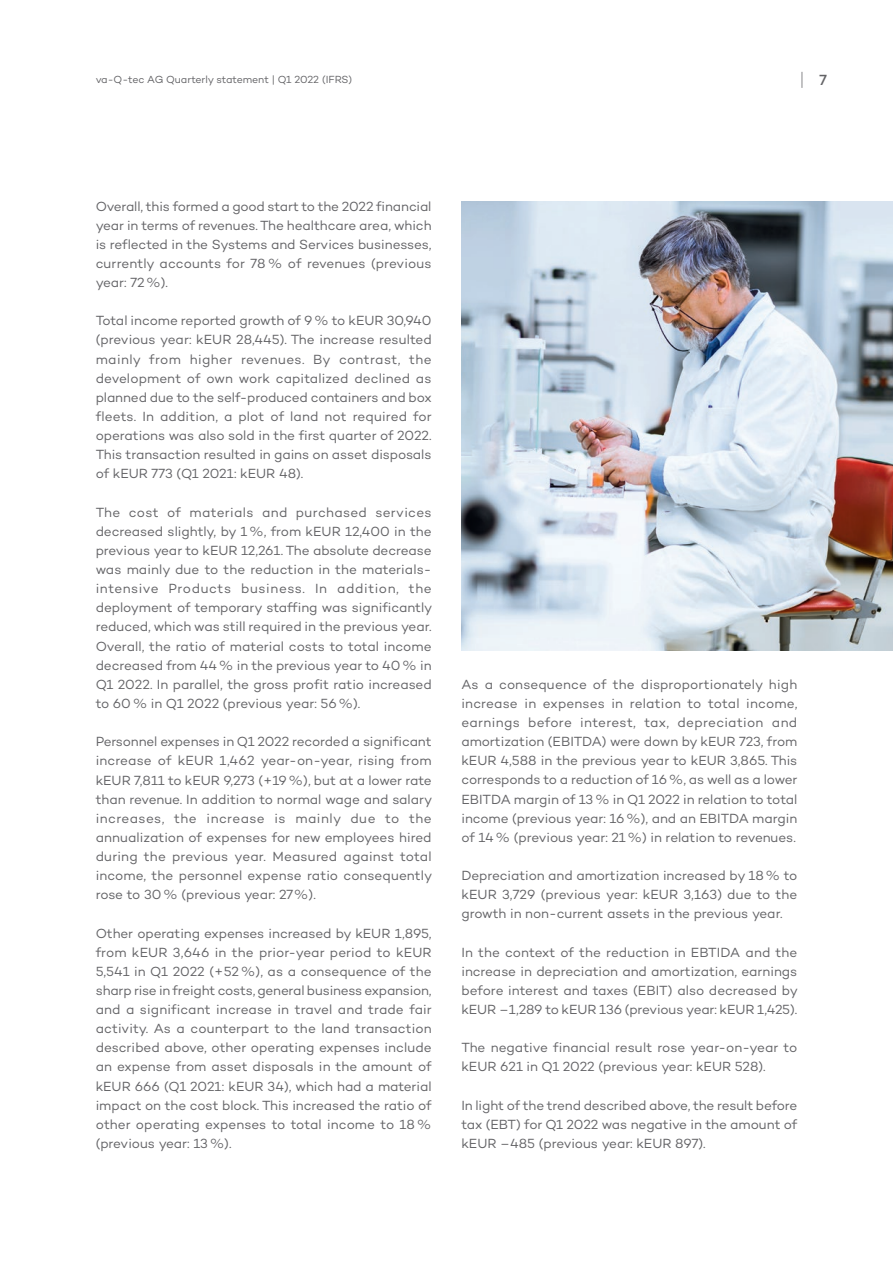
<style>
.page{position:relative;width:893px;height:1263px;background:#fff}
.page>*{position:absolute;margin:0;border:0;box-sizing:border-box;transform-origin:0 0}
.t1{font:300 18px "Campton";color:#636366;scale:.83 1}
.t2{font:13.5px/19.2px "Campton";letter-spacing:-.005em;color:#636366;text-align:justify}
.t3{font:10.5px "Campton";letter-spacing:-.01em;color:#636366}
.s1{font-weight:500;font-size:15px}
</style>
<div class="page">
<img style="left:461px;top:201px;width:432px;height:450px">
<p class="t3" style="left:96px;top:73px;width:258px">va-Q-tec AG Quarterly statement | Q1 2022 (IFRS)</p>
<h1 class="t1" style="left:800px;top:68px;width:34px">| <span class="s1">7</span></h1>
<p class="t2" style="left:96px;top:196px;width:337px">Overall, this formed a good start to the 2022 financial year in terms of revenues. The healthcare area, which is reflected in the Systems and Services businesses, currently accounts for 78% of revenues (previous year: 72%).</p>
<p class="t2" style="left:96px;top:311px;width:338px">Total income reported growth of 9% to kEUR 30,940 (previous year: kEUR 28,445). The increase resulted mainly from higher revenues. By contrast, the development of own work capitalized declined as planned due to the self-produced containers and box fleets. In addition, a plot of land not required for operations was also sold in the first quarter of 2022.<br>This transaction resulted in gains on asset disposals of kEUR 773 (Q1 2021: kEUR 48).</p>
<p class="t2" style="left:96px;top:502px;width:338px">The cost of materials and purchased services decreased slightly, by 1%, from kEUR 12,400 in the previous year to kEUR 12,261. The absolute decrease was mainly due to the reduction in the materials&shy;intensive Products business. In addition, the deployment of temporary staffing was significantly reduced, which was still required in the previous year.<br>Overall, the ratio of material costs to total income decreased from 44% in the previous year to 40% in Q1 2022. In parallel, the gross profit ratio increased to 60% in Q1 2022 (previous year: 56%).</p>
<p class="t2" style="left:96px;top:732px;width:338px">Personnel expenses in Q1 2022 recorded a significant increase of kEUR 1,462 year-on-year, rising from kEUR 7,811 to kEUR 9,273 (+19%), but at a lower rate than revenue. In addition to normal wage and salary increases, the increase is mainly due to the annualization of expenses for new employees hired during the previous year. Measured against total income, the personnel expense ratio consequently rose to 30% (previous year: 27%).</p>
<p class="t2" style="left:96px;top:923px;width:338px">Other operating expenses increased by kEUR 1,895, from kEUR 3,646 in the prior-year period to kEUR 5,541 in Q1 2022 (+52%), as a consequence of the sharp rise in freight costs, general business expansion, and a significant increase in travel and trade fair activity. As a counterpart to the land transaction described above, other operating expenses include an expense from asset disposals in the amount of kEUR 666 (Q1 2021: kEUR 34), which had a material impact on the cost block. This increased the ratio of other operating expenses to total income to 18% (previous year: 13%).</p>
<p class="t2" style="left:461px;top:674px;width:338px">As a consequence of the disproportionately high increase in expenses in relation to total income, earnings before interest, tax, depreciation and amortization (EBITDA) were down by kEUR 723, from kEUR 4,588 in the previous year to kEUR 3,865. This corresponds to a reduction of 16%, as well as a lower EBITDA margin of 13% in Q1 2022 in relation to total income (previous year: 16%), and an EBITDA margin of 14% (previous year: 21%) in relation to revenues.</p>
<p class="t2" style="left:461px;top:865px;width:337px">Depreciation and amortization increased by 18% to kEUR 3,729 (previous year: kEUR 3,163) due to the growth in non-current assets in the previous year.</p>
<p class="t2" style="left:461px;top:942px;width:338px">In the context of the reduction in EBTIDA and the increase in depreciation and amortization, earnings before interest and taxes (EBIT) also decreased by kEUR –1,289 to kEUR 136 (previous year: kEUR 1,425).</p>
<p class="t2" style="left:461px;top:1038px;width:337px">The negative financial result rose year-on-year to kEUR 621 in Q1 2022 (previous year: kEUR 528).</p>
<p class="t2" style="left:461px;top:1095px;width:337px">In light of the trend described above, the result before tax (EBT) for Q1 2022 was negative in the amount of kEUR –485 (previous year: kEUR 897).</p>
</div>
